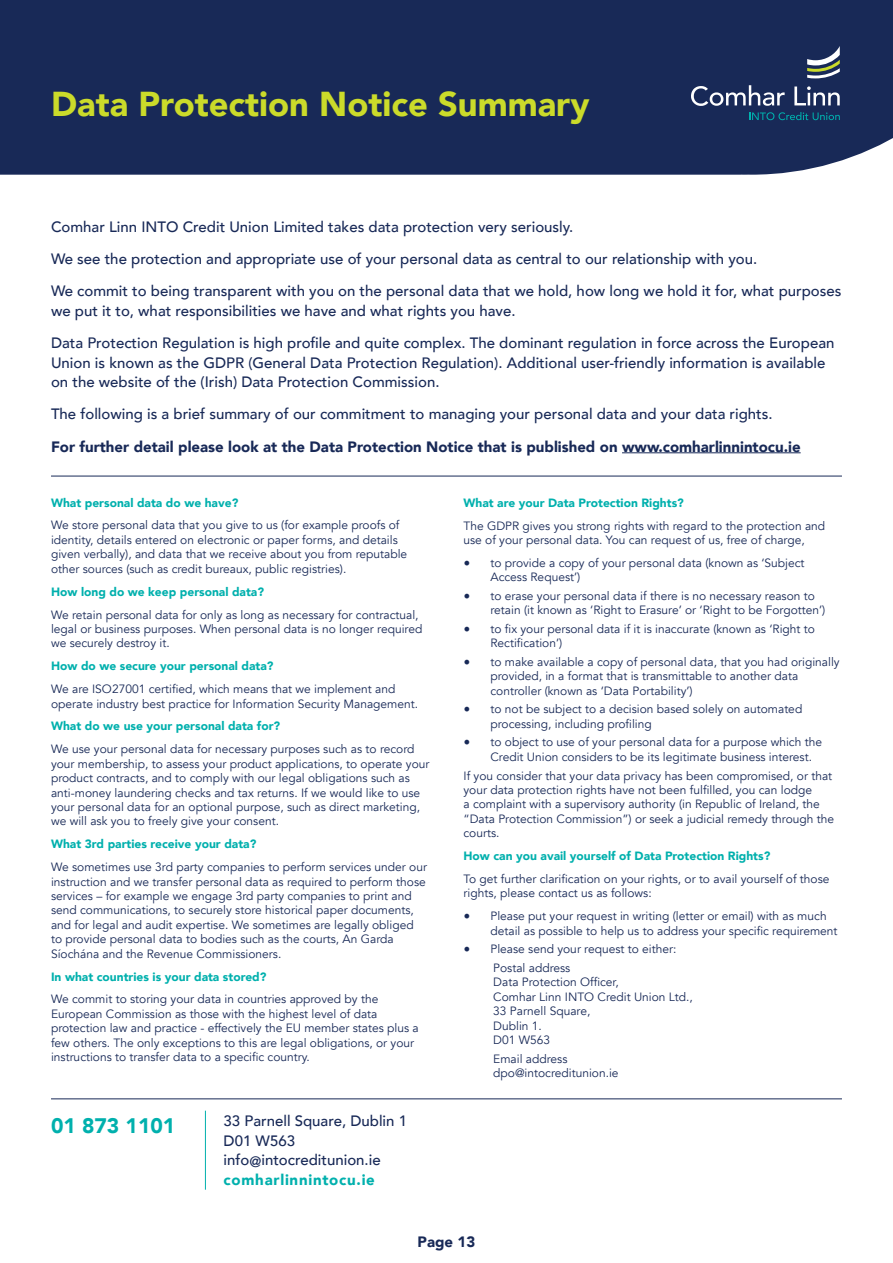
<style>
.page{position:relative;width:893px;height:1263px;background:#fff}
.page>*{position:absolute;margin:0;border:0;box-sizing:border-box;transform-origin:0 0}
.t1{font:900 34.5px "Avenir";color:#cbdb2a}
.t2{font:900 21px "Avenir";color:#00b0ad}
.t3{font:500 15px/32.2px "Avenir";color:#182957}
.t4{font:900 15px "Avenir";color:#182957}
.t5{font:900 15px "Avenir";letter-spacing:.05em;color:#00b0ad}
.t6{font:12px/14.4px "Avenir";color:#182957}
.t7{font:900 12px "Avenir";color:#00b0ad}
.s1{font-family:"Minion Pro";font-size:18px}
</style>
<div class="page">
<div style="left:0;top:0;width:893px;height:175px;background:#182957"></div>
<hr style="left:622px;top:452px;width:179px;height:1px;background:#182957">
<svg style="left:691px;top:85px;width:94px;height:21px"></svg>
<svg style="left:794px;top:86px;width:46px;height:19px"></svg>
<svg style="left:749px;top:112px;width:91px;height:8px"></svg>
<svg style="left:807px;top:46px;width:33px;height:32px"></svg>
<hr style="left:205px;top:1111px;width:1px;height:79px;background:#00b0ad">
<hr style="left:51px;top:476px;width:791px;height:1px;background:#182957">
<hr style="left:51px;top:1098px;width:791px;height:1px;background:#182957">
<h1 class="t1" style="left:51px;top:74px;width:540px">Data Protection Notice Summary</h1>
<p class="t3" style="left:51px;top:210px;width:792px">Comhar Linn INTO Credit Union Limited takes data protection very seriously.<br>We see the protection and appropriate use of your personal data as central to our relationship with you.<br>We commit to being transparent with you on the personal data that we hold, how long we hold it for, what purposes</p>
<p class="t3" style="left:51px;top:294px;width:785px">we put it to, what responsibilities we have and what rights you have.<br>Data Protection Regulation is high profile and quite complex. The dominant regulation in force across the European</p>
<p class="t3" style="left:51px;top:352px;width:776px;line-height:19.5px">Union is known as the GDPR (General Data Protection Regulation). Additional user-friendly information is available on the website of the (Irish) Data Protection Commission.</p>
<p class="t3" style="left:51px;top:397px;width:723px">The following is a brief summary of our commitment to managing your personal data and your data rights.</p>
<p class="t4" style="left:51px;top:434px;width:751px">For further detail please look at the Data Protection Notice that is published on www.comharlinnintocu.ie</p>
<p class="t7" style="left:51px;top:492px;width:189px">What personal data do we have?</p>
<p class="t6" style="left:51px;top:518px;width:358px">We store personal data that you give to us (for example proofs of identity, details entered on electronic or paper forms, and details given verbally), and data that we receive about you from reputable other sources (such as credit bureaux, public registries).</p>
<p class="t7" style="left:51px;top:581px;width:215px">How long do we keep personal data?</p>
<p class="t6" style="left:51px;top:607px;width:373px">We retain personal data for only as long as necessary for contractual, legal or business purposes. When personal data is no longer required we securely destroy it.</p>
<p class="t7" style="left:51px;top:656px;width:224px">How do we secure your personal data?</p>
<p class="t6" style="left:51px;top:682px;width:369px">We are ISO27001 certified, which means that we implement and operate industry best practice for Information Security Management.</p>
<p class="t7" style="left:51px;top:716px;width:231px">What do we use your personal data for?</p>
<p class="t6" style="left:51px;top:742px;width:380px">We use your personal data for necessary purposes such as to record your membership, to assess your product applications, to operate your product contracts, and to comply with our legal obligations such as anti-money laundering checks and tax returns. If we would like to use your personal data for an optional purpose, such as direct marketing, we will ask you to freely give your consent.</p>
<p class="t7" style="left:51px;top:834px;width:207px">What 3rd parties receive your data?</p>
<p class="t6" style="left:51px;top:860px;width:377px">We sometimes use 3rd party companies to perform services under our instruction and we transfer personal data as required to perform those services – for example we engage 3rd party companies to print and send communications, to securely store historical paper documents, and for legal and audit expertise. We sometimes are legally obliged to provide personal data to bodies such as the courts, An Garda Síochána and the Revenue Commissioners.</p>
<p class="t7" style="left:51px;top:966px;width:217px">In what countries is your data stored?</p>
<p class="t6" style="left:51px;top:992px;width:369px">We commit to storing your data in countries approved by the European Commission as those with the highest level of data protection law and practice - effectively the EU member states plus a few others. The only exceptions to this are legal obligations, or your instructions to transfer data to a specific country.</p>
<h2 class="t2" style="left:51px;top:1107px;width:126px">01 873 1101</h2>
<p class="t3" style="left:224px;top:1110px;width:185px;line-height:19.5px">33 Parnell Square, Dublin 1<br>D01 W563 info@intocreditunion.ie</p>
<p class="t5" style="left:224px;top:1166px;width:153px">comharlinnintocu.ie</p>
<p class="t7" style="left:463px;top:492px;width:222px">What are your Data Protection Rights?</p>
<p class="t6" style="left:463px;top:518px;width:363px">The GDPR gives you strong rights with regard to the protection and use of your personal data. You can request of us, free of charge,</p>
<p class="t6" style="left:490px;top:556px;width:316px;text-indent:-27px"><span class="s1">•</span> to provide a copy of your personal data (known as ‘Subject<br>Access Request’)</p>
<p class="t6" style="left:490px;top:589px;width:336px;text-indent:-27px"><span class="s1">•</span> to erase your personal data if there is no necessary reason to retain (it known as ‘Right to Erasure’ or ‘Right to be Forgotten’)</p>
<p class="t6" style="left:490px;top:622px;width:326px;text-indent:-27px"><span class="s1">•</span> to fix your personal data if it is inaccurate (known as ‘Right to<br>Rectification’)</p>
<p class="t6" style="left:490px;top:655px;width:351px;text-indent:-27px"><span class="s1">•</span> to make available a copy of personal data, that you had originally provided, in a format that is transmittable to another data controller (known as ‘Data Portability’)</p>
<p class="t6" style="left:490px;top:702px;width:313px;text-indent:-27px"><span class="s1">•</span> to not be subject to a decision based solely on automated processing, including profiling</p>
<p class="t6" style="left:490px;top:735px;width:333px;text-indent:-27px"><span class="s1">•</span> to object to use of your personal data for a purpose which the<br>Credit Union considers to be its legitimate business interest.</p>
<p class="t6" style="left:463px;top:768px;width:372px">If you consider that your data privacy has been compromised, or that your data protection rights have not been fulfilled, you can lodge<br>a complaint with a supervisory authority (in Republic of Ireland, the “Data Protection Commission”) or seek a judicial remedy through the courts.</p>
<p class="t7" style="left:463px;top:845px;width:308px">How can you avail yourself of Data Protection Rights?</p>
<p class="t6" style="left:463px;top:872px;width:367px">To get further clarification on your rights, or to avail yourself of those rights, please contact us as follows:</p>
<p class="t6" style="left:490px;top:909px;width:349px;text-indent:-27px"><span class="s1">•</span> Please put your request in writing (letter or email) with as much detail as possible to help us to address your specific requirement</p>
<p class="t6" style="left:493px;top:940px;width:185px;line-height:18.6px;text-indent:-30px"><span class="s1">•</span> Please send your request to either:<br>Postal address</p>
<p class="t6" style="left:493px;top:975px;width:201px">Data Protection Officer,<br>Comhar Linn INTO Credit Union Ltd.,<br>33 Parnell Square,<br>Dublin 1.<br>D01 W563</p>
<p class="t6" style="left:493px;top:1051px;width:127px">Email address dpo@intocreditunion.ie</p>
<p class="t4" style="left:418px;top:1229px;width:59px">Page 13</p>
</div>
